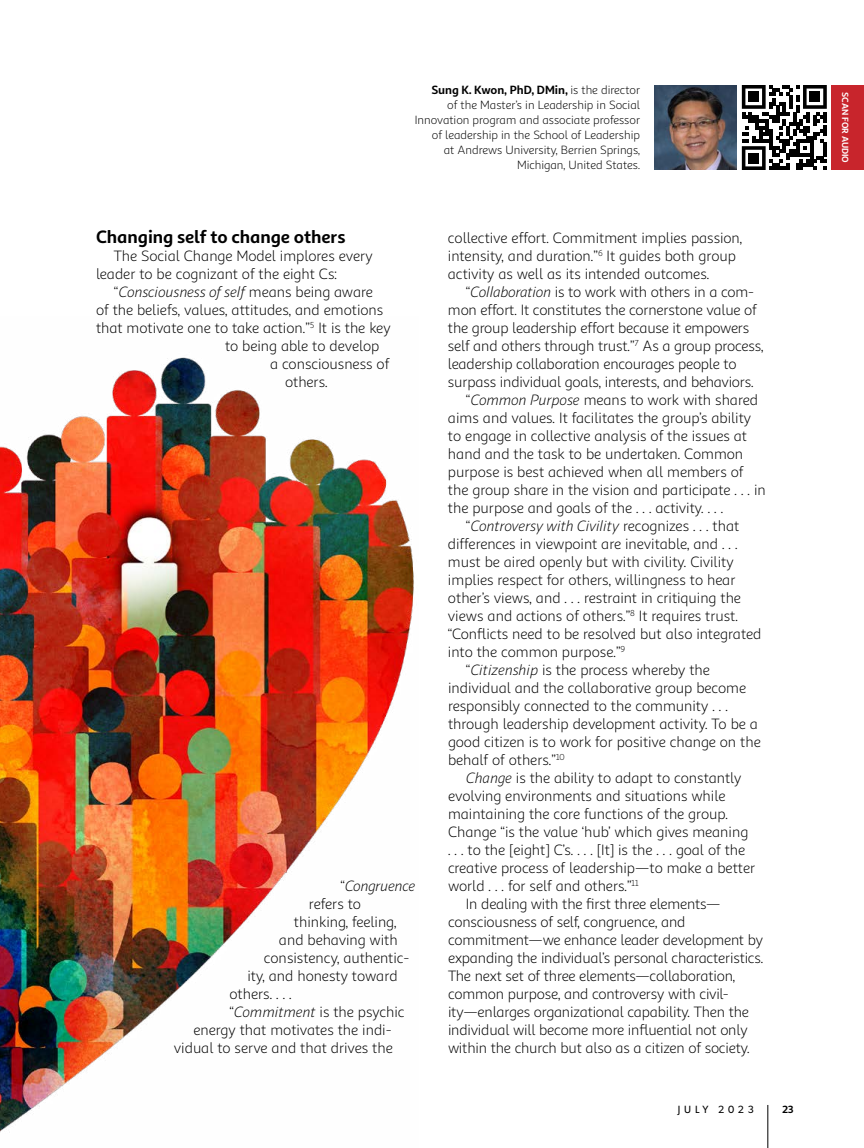
<style>
.page{position:relative;width:864px;height:1148px;background:#fff}
.page>*{position:absolute;margin:0;border:0;box-sizing:border-box;transform-origin:0 0}
.t1{font:700 18px "Sana Sans Alt";color:#000}
.t2{font:15px/18px "Sana Sans Alt";letter-spacing:-.01em;color:#000}
.t3{font:italic 15px "Sana Sans Alt";letter-spacing:-.01em;color:#000}
.t4{font:12px/15px "Sana Sans Alt";color:#000;text-align:right}
.t5{font:700 12px "Sana Sans Alt";letter-spacing:-.005em;color:#000}
.t6{font:10.5px "Gibson";letter-spacing:.36em;color:#000}
.t7{font:700 10.5px "Sana Sans Alt";color:#000}
.t8{font:700 9px "Sana Sans Alt";color:#fff}
.s1{font-weight:400}
.s2{font-style:normal}
.s3{font-style:italic}
</style>
<div class="page">
<hr style="left:768px;top:1104px;width:1px;height:44px;background:#000">
<div style="left:832px;top:85px;width:32px;height:85px;background:#c8252c"></div>
<svg style="left:742px;top:85px;width:85px;height:85px"></svg>
<div style="left:749px;top:92px;width:10px;height:10px;background:#000"></div>
<div style="left:810px;top:92px;width:10px;height:10px;background:#000"></div>
<div style="left:749px;top:153px;width:10px;height:10px;background:#000"></div>
<img style="left:655px;top:85px;width:81px;height:85px">
<img style="left:0;top:357px;width:414px;height:775px">
<p class="t5" style="left:431px;top:82px;width:210px">Sung K. Kwon, PhD, DMin, <span class="s1">is the director</span></p>
<p class="t4" style="left:415px;top:97px;width:227px">of the Master’s in Leadership in Social Innovation program and associate professor of leadership in the School of Leadership<br>at Andrews University, Berrien Springs, Michigan, United States.</p>
<p class="t1" style="left:96px;top:225px;width:251px">Changing self to change others</p>
<p class="t2" style="left:96px;top:247px;width:278px;text-indent:18px">The Social Change Model implores every leader to be cognizant of the eight Cs:</p>
<p class="t3" style="left:114px;top:283px;width:261px"><span class="s2">“</span>Consciousness of self <span class="s2">means being aware</span></p>
<p class="t2" style="left:96px;top:301px;width:289px">of the beliefs, values, attitudes, and emotions</p>
<p class="t2" style="left:96px;top:319px;width:296px">that motivate one to take action.”<sup>5</sup> It is the key</p>
<p class="t2" style="left:225px;top:337px;width:156px">to being able to develop</p>
<p class="t2" style="left:270px;top:355px;width:121px">a consciousness of</p>
<p class="t2" style="left:285px;top:373px;width:44px">others.</p>
<p class="t3" style="left:340px;top:877px;width:77px"><span class="s2">“</span>Congruence</p>
<p class="t2" style="left:309px;top:895px;width:54px">refers to</p>
<p class="t2" style="left:294px;top:913px;width:104px">thinking, feeling,</p>
<p class="t2" style="left:279px;top:931px;width:120px">and behaving with</p>
<p class="t2" style="left:264px;top:949px;width:147px">consistency, authentic-</p>
<p class="t2" style="left:247px;top:967px;width:152px">ity, and honesty toward</p>
<p class="t2" style="left:229px;top:985px;width:64px">others. . . .</p>
<p class="t2" style="left:229px;top:1003px;width:177px">“<span class="s3">Commitment</span> is the psychic</p>
<p class="t2" style="left:193px;top:1021px;width:200px">energy that motivates the indi-</p>
<p class="t2" style="left:174px;top:1039px;width:220px">vidual to serve and that drives the</p>
<p class="t2" style="left:448px;top:229px;width:296px">collective effort. Commitment implies passion, intensity, and duration.”<sup>6</sup> It guides both group activity as well as its intended outcomes.</p>
<p class="t2" style="left:466px;top:283px;width:290px">“<span class="s3">Collaboration</span> is to work with others in a com-</p>
<p class="t2" style="left:448px;top:301px;width:310px">mon effort. It constitutes the cornerstone value of</p>
<p class="t2" style="left:448px;top:319px;width:303px">the group leadership effort because it empowers</p>
<p class="t2" style="left:448px;top:337px;width:317px">self and others through trust.”<sup>7</sup> As a group process,</p>
<p class="t2" style="left:448px;top:355px;width:290px">leadership collaboration encourages people to</p>
<p class="t2" style="left:448px;top:373px;width:307px">surpass individual goals, interests, and behaviors.</p>
<p class="t2" style="left:466px;top:391px;width:294px">“<span class="s3">Common Purpose</span> means to work with shared</p>
<p class="t2" style="left:448px;top:409px;width:305px">aims and values. It facilitates the group’s ability</p>
<p class="t2" style="left:448px;top:427px;width:301px">to engage in collective analysis of the issues at</p>
<p class="t2" style="left:448px;top:445px;width:297px">hand and the task to be undertaken. Common</p>
<p class="t2" style="left:448px;top:463px;width:297px">purpose is best achieved when all members of</p>
<p class="t2" style="left:448px;top:481px;width:319px">the group share in the vision and participate . . . in</p>
<p class="t2" style="left:448px;top:499px;width:277px">the purpose and goals of the . . . activity. . . .</p>
<p class="t3" style="left:466px;top:517px;width:275px"><span class="s2">“</span>Controversy with Civility <span class="s2">recognizes . . . that</span></p>
<p class="t2" style="left:448px;top:535px;width:291px">differences in viewpoint are inevitable, and . . .</p>
<p class="t2" style="left:448px;top:553px;width:287px">must be aired openly but with civility. Civility</p>
<p class="t2" style="left:448px;top:571px;width:289px">implies respect for others, willingness to hear</p>
<p class="t2" style="left:448px;top:589px;width:295px">other’s views, and . . . restraint in critiquing the</p>
<p class="t2" style="left:448px;top:607px;width:292px">views and actions of others.”<sup>8</sup> It requires trust.</p>
<p class="t2" style="left:448px;top:625px;width:315px">“Conflicts need to be resolved but also integrated</p>
<p class="t2" style="left:448px;top:643px;width:179px">into the common purpose.”<sup>9</sup></p>
<p class="t2" style="left:466px;top:661px;width:245px">“<span class="s3">Citizenship</span> is the process whereby the</p>
<p class="t2" style="left:448px;top:679px;width:300px">individual and the collaborative group become</p>
<p class="t2" style="left:448px;top:697px;width:281px">responsibly connected to the community . . .</p>
<p class="t2" style="left:448px;top:715px;width:311px">through leadership development activity. To be a</p>
<p class="t2" style="left:448px;top:733px;width:314px">good citizen is to work for positive change on the</p>
<p class="t2" style="left:448px;top:751px;width:118px">behalf of others.”<sup>10</sup></p>
<p class="t2" style="left:466px;top:769px;width:277px"><span class="s3">Change</span> is the ability to adapt to constantly</p>
<p class="t2" style="left:448px;top:787px;width:279px">evolving environments and situations while</p>
<p class="t2" style="left:448px;top:805px;width:282px">maintaining the core functions of the group.</p>
<p class="t2" style="left:448px;top:823px;width:302px">Change “is the value ‘hub’ which gives meaning</p>
<p class="t2" style="left:448px;top:841px;width:299px">. . . to the [eight] C’s. . . . [It] is the . . . goal of the</p>
<p class="t2" style="left:448px;top:859px;width:309px">creative process of leadership—to make a better</p>
<p class="t2" style="left:448px;top:877px;width:192px">world . . . for self and others.”<sup>11</sup></p>
<p class="t2" style="left:466px;top:895px;width:256px">In dealing with the first three elements—</p>
<p class="t2" style="left:448px;top:913px;width:239px">consciousness of self, congruence, and</p>
<p class="t2" style="left:448px;top:931px;width:316px">commitment—we enhance leader development by</p>
<p class="t2" style="left:448px;top:949px;width:317px">expanding the individual’s personal characteristics.</p>
<p class="t2" style="left:448px;top:967px;width:289px">The next set of three elements—collaboration,</p>
<p class="t2" style="left:448px;top:985px;width:282px">common purpose, and controversy with civil-</p>
<p class="t2" style="left:448px;top:1003px;width:303px">ity—enlarges organizational capability. Then the</p>
<p class="t2" style="left:448px;top:1021px;width:301px">individual will become more influential not only</p>
<p class="t2" style="left:448px;top:1039px;width:303px">within the church but also as a citizen of society.</p>
<p class="t6" style="left:678px;top:1103px;width:78px">JULY 2023</p>
<p class="t7" style="left:782px;top:1102px;width:13px">23</p>
<p class="t8" style="left:851px;top:92px;width:72px;rotate:90deg">SCAN FOR AUDIO</p>
</div>
